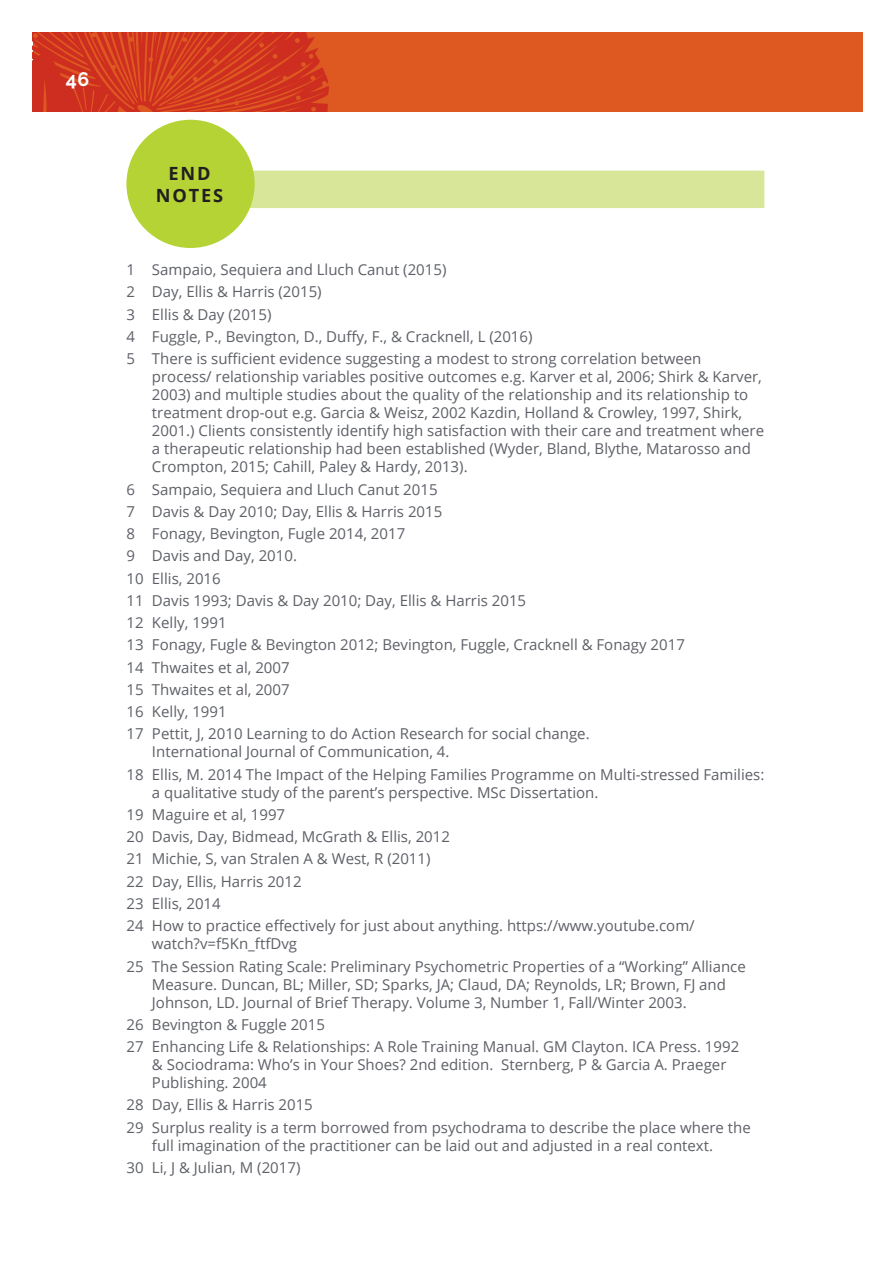
<style>
.page{position:relative;width:893px;height:1263px;background:#fff}
.page>*{position:absolute;margin:0;border:0;box-sizing:border-box;transform-origin:0 0}
.t1{font:700 19.5px "Raleway";color:#fff}
.t2{font:700 18.15px/21.9px "Open Sans";letter-spacing:.1em;color:#231f20;text-align:center}
.t3{font:15px/22.2px "Open Sans";color:#5d6067}
</style>
<div class="page">
<div style="left:33px;top:33px;width:829px;height:79px;background:#de5922"></div>
<svg style="left:33px;top:33px;width:296px;height:79px"></svg>
<div style="left:230px;top:170px;width:534px;height:38px;background:#d8e699"></div>
<div style="left:126px;top:120px;width:129px;height:128px;background:#b5d334;border-radius:50%"></div>
<h1 class="t1" style="left:66px;top:68px;width:25px">46</h1>
<p class="t2" style="left:156px;top:162px;width:69px">END<br>NOTES</p>
<p class="t3" style="left:126px;top:258px;width:576px">1 Sampaio, Sequiera and Lluch Canut (2015)<br>2 Day, Ellis &amp; Harris (2015)<br>3 Ellis &amp; Day (2015)<br>4 Fuggle, P., Bevington, D., Duffy, F., &amp; Cracknell, L (2016)<br>5 There is sufficient evidence suggesting a modest to strong correlation between</p>
<p class="t3" style="left:152px;top:367px;width:614px;line-height:18px">process/ relationship variables positive outcomes e.g. Karver et al, 2006; Shirk &amp; Karver, 2003) and multiple studies about the quality of the relationship and its relationship to treatment drop-out e.g. Garcia &amp; Weisz, 2002 Kazdin, Holland &amp; Crowley, 1997, Shirk, 2001.) Clients consistently identify high satisfaction with their care and treatment where a therapeutic relationship had been established (Wyder, Bland, Blythe, Matarosso and Crompton, 2015; Cahill, Paley &amp; Hardy, 2013).</p>
<p class="t3" style="left:126px;top:477px;width:560px">6 Sampaio, Sequiera and Lluch Canut 2015<br>7 Davis &amp; Day 2010; Day, Ellis &amp; Harris 2015<br>8 Fonagy, Bevington, Fugle 2014, 2017<br>9 Davis and Day, 2010.<br>10 Ellis, 2016<br>11 Davis 1993; Davis &amp; Day 2010; Day, Ellis &amp; Harris 2015<br>12 Kelly, 1991<br>13 Fonagy, Fugle &amp; Bevington 2012; Bevington, Fuggle, Cracknell &amp; Fonagy 2017<br>14 Thwaites et al, 2007<br>15 Thwaites et al, 2007<br>16 Kelly, 1991<br>17 Pettit, J, 2010 Learning to do Action Research for social change.</p>
<p class="t3" style="left:126px;top:740px;width:639px;text-indent:26px">International Journal of Communication, 4.<br>18 Ellis, M. 2014 The Impact of the Helping Families Programme on Multi-stressed Families:</p>
<p class="t3" style="left:126px;top:780px;width:570px;text-indent:26px">a qualitative study of the parent’s perspective. MSc Dissertation.<br>19 Maguire et al, 1997<br>20 Davis, Day, Bidmead, McGrath &amp; Ellis, 2012<br>21 Michie, S, van Stralen A &amp; West, R (2011)<br>22 Day, Ellis, Harris 2012<br>23 Ellis, 2014<br>24 How to practice effectively for just about anything. https://www.youtube.com/</p>
<p class="t3" style="left:126px;top:932px;width:621px;text-indent:26px">watch?v=f5Kn_ftfDvg<br>25 The Session Rating Scale: Preliminary Psychometric Properties of a “Working” Alliance</p>
<p class="t3" style="left:152px;top:974px;width:575px;line-height:18px">Measure. Duncan, BL; Miller, SD; Sparks, JA; Claud, DA; Reynolds, LR; Brown, FJ and<br>Johnson, LD. Journal of Brief Therapy. Volume 3, Number 1, Fall/Winter 2003.</p>
<p class="t3" style="left:126px;top:1012px;width:614px">26 Bevington &amp; Fuggle 2015<br>27 Enhancing Life &amp; Relationships: A Role Training Manual. GM Clayton. ICA Press. 1992</p>
<p class="t3" style="left:152px;top:1054px;width:576px;line-height:18px">&amp; Sociodrama: Who’s in Your Shoes? 2nd edition. Sternberg, P &amp; Garcia A. Praeger<br>Publishing. 2004</p>
<p class="t3" style="left:126px;top:1093px;width:626px">28 Day, Ellis &amp; Harris 2015<br>29 Surplus reality is a term borrowed from psychodrama to describe the place where the</p>
<p class="t3" style="left:126px;top:1133px;width:588px;text-indent:26px">full imagination of the practitioner can be laid out and adjusted in a real context.<br>30 Li, J &amp; Julian, M (2017)</p>
</div>
